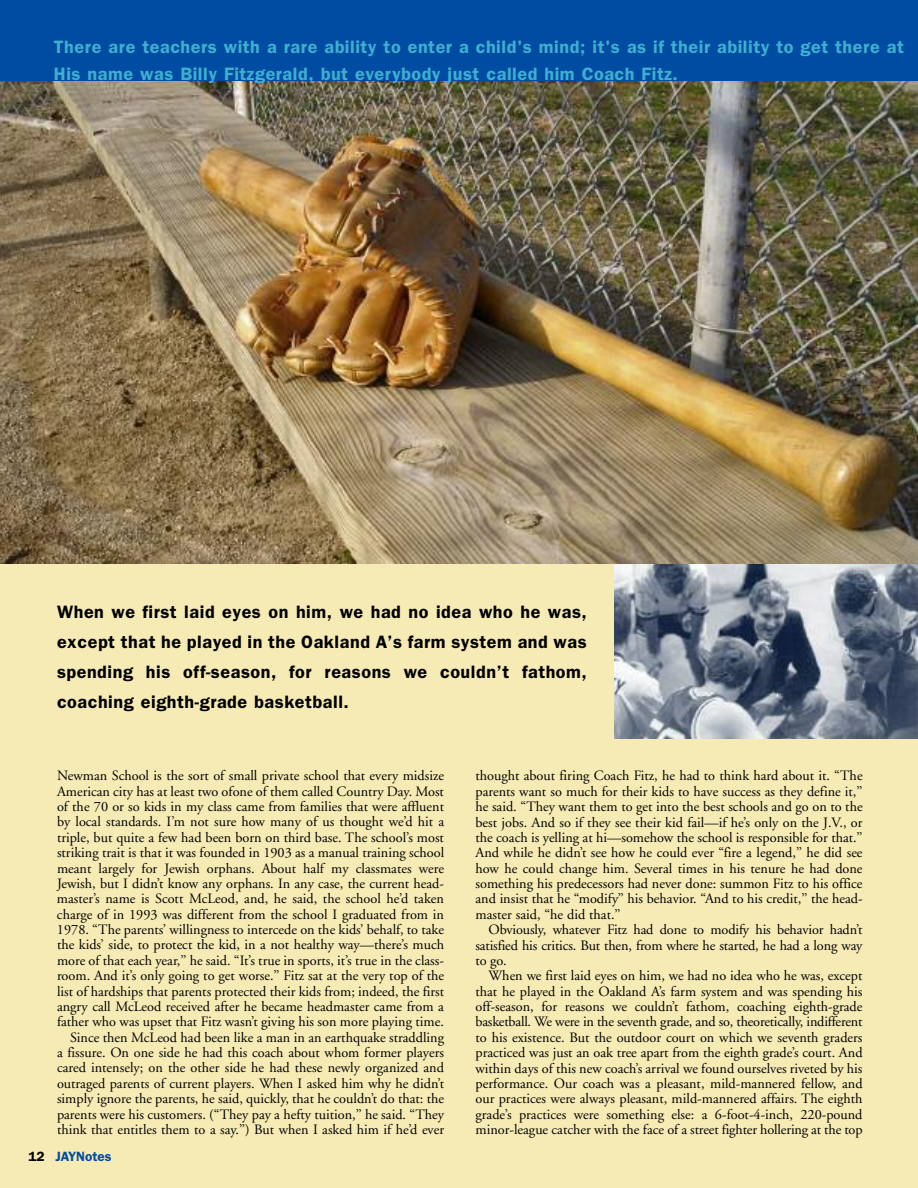
<style>
.page{position:relative;width:918px;height:1188px;background:#fff}
.page>*{position:absolute;margin:0;border:0;box-sizing:border-box;transform-origin:0 0}
.t1{font:600 18px/30px "Franklin Gothic";letter-spacing:.03em;color:#000;text-align:justify}
.t2{font:600 18px/27px "Franklin Gothic";letter-spacing:.03em;color:#3fafd1}
.t3{font:14.25px/15.3px "Adobe Garamond";color:#000;text-align:justify}
.t4{font:600 13.5px "Franklin Gothic";color:#004ca2}
.s1{color:#000}
</style>
<div class="page">
<div style="left:0;top:77px;width:918px;height:1111px;background:#f7ebb5"></div>
<div style="left:0;top:0;width:918px;height:81px;background:#004ca2"></div>
<img style="left:614px;top:564px;width:303px;height:175px">
<img style="left:0;top:81px;width:917px;height:483px">
<p class="t2" style="left:54px;top:34px;width:851px">There are teachers with a rare ability to enter a child's mind; it's as if their ability to get there at<br>His name was Billy Fitzgerald, but everybody just called him Coach Fitz.</p>
<p class="t1" style="left:57px;top:596px;width:531px">When we first laid eyes on him, we had no idea who he was, except that he played in the Oakland A’s farm system and was spending his off-season, for reasons we couldn’t fathom, coaching eighth-grade basketball.</p>
<p class="t3" style="left:57px;top:769px;width:389px;text-align:right">Newman School is the sort of small private school that every midsize American city has at least two ofone of them called Country Day. Most of the 70 or so kids in my class came from families that were affluent by local standards. I’m not sure how many of us thought we’d hit a triple, but quite a few had been born on third base. The school’s most striking trait is that it was founded in 1903 as a manual training school meant largely for Jewish orphans. About half my classmates were Jewish, but I didn’t know any orphans. In any case, the current head&shy;master’s name is Scott McLeod, and, he said, the school he’d taken charge of in 1993 was different from the school I graduated from in 1978. “The parents’ willingness to intercede on the kids’ behalf, to take the kids’ side, to protect the kid, in a not healthy way—there’s much more of that each year,’’ he said. “It’s true in sports, it’s true in the class&shy;room. And it’s only going to get worse.’’ Fitz sat at the very top of the list of hardships that parents protected their kids from; indeed, the first angry call McLeod received after he became headmaster came from a father who was upset that Fitz wasn’t giving his son more playing time.<br>Since then McLeod had been like a man in an earthquake straddling<br>a fissure. On one side he had this coach about whom former players cared intensely; on the other side he had these newly organized and outraged parents of current players. When I asked him why he didn’t simply ignore the parents, he said, quickly, that he couldn’t do that: the parents were his customers. (“They pay a hefty tuition,’’ he said. “They think that entitles them to a say.’’) But when I asked him if he’d ever</p>
<p class="t4" style="left:28px;top:1149px;width:85px"><span class="s1">12</span> JAYNotes</p>
<p class="t3" style="left:476px;top:769px;width:389px">thought about firing Coach Fitz, he had to think hard about it. “The parents want so much for their kids to have success as they define it,’’ he said. “They want them to get into the best schools and go on to the best jobs. And so if they see their kid fail—if he’s only on the J.V., or the coach is yelling at hi—somehow the school is responsible for that.’’ And while he didn’t see how he could ever “fire a legend,’’ he did see how he could change him. Several times in his tenure he had done something his predecessors had never done: summon Fitz to his office and insist that he “modify’’ his behavior. “And to his credit,’’ the head&shy;master said, “he did that.’’</p>
<p class="t3" style="left:476px;top:923px;width:389px;text-indent:13px">Obviously, whatever Fitz had done to modify his behavior hadn’t satisfied his critics. But then, from where he started, he had a long way to go.</p>
<p class="t3" style="left:476px;top:969px;width:389px;text-indent:13px">When we first laid eyes on him, we had no idea who he was, except that he played in the Oakland A’s farm system and was spending his off-season, for reasons we couldn’t fathom, coaching eighth-grade basketball. We were in the seventh grade, and so, theoretically, indifferent to his existence. But the outdoor court on which we seventh graders practiced was just an oak tree apart from the eighth grade’s court. And within days of this new coach’s arrival we found ourselves riveted by his performance. Our coach was a pleasant, mild-mannered fellow, and our practices were always pleasant, mild-mannered affairs. The eighth grade’s practices were something else: a 6-foot-4-inch, 220-pound minor-league catcher with the face of a street fighter hollering at the top</p>
</div>
